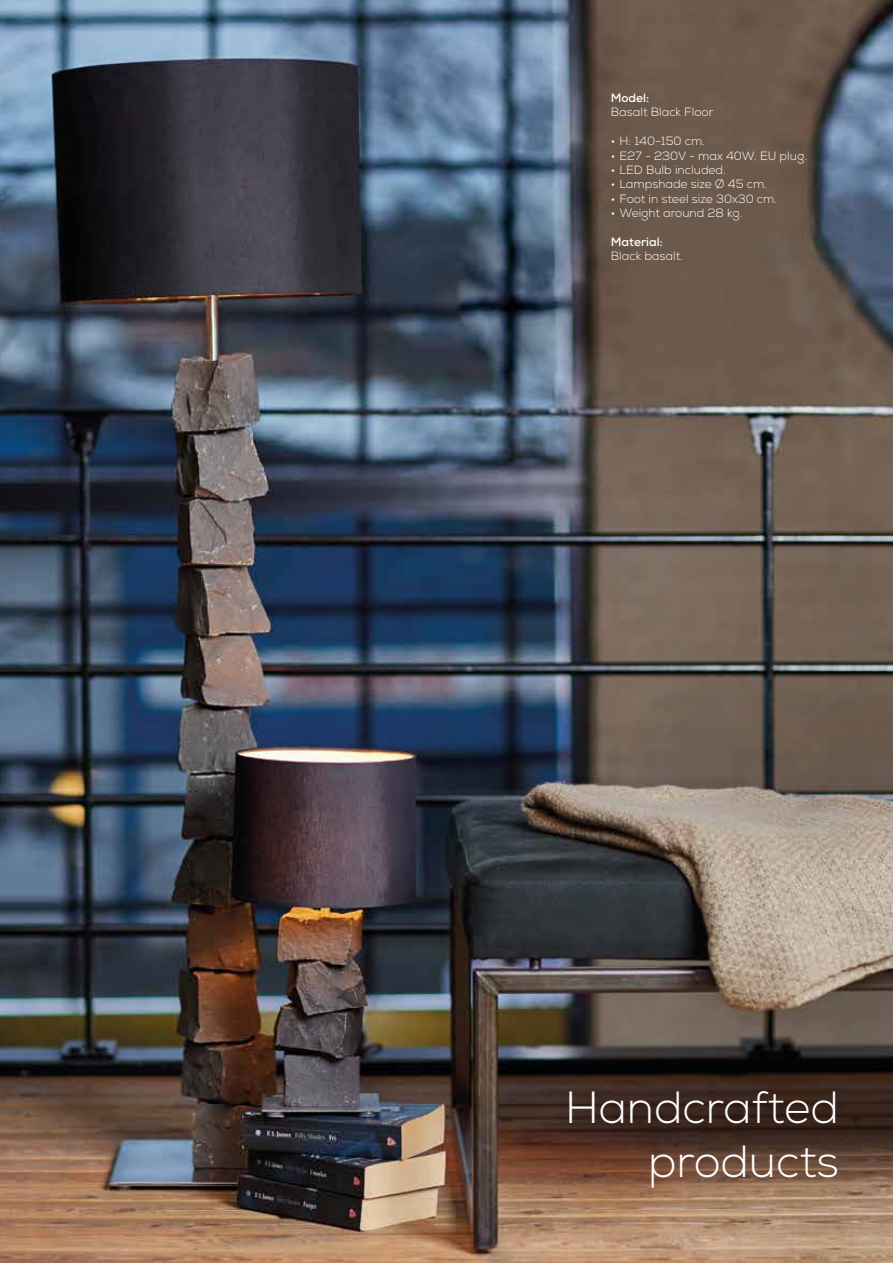
<style>
.page{position:relative;width:893px;height:1263px;background:#fff}
.page>*{position:absolute;margin:0;border:0;box-sizing:border-box;transform-origin:0 0}
.t1{font:300 45px/54px "Nexa";color:#fff;text-align:right}
.t2{font:300 12px "Nexa";color:#fff}
.t3{font:700 12px "Nexa";color:#fff}
</style>
<div class="page">
<img style="left:0;top:0;width:893px;height:1263px">
<p class="t3" style="left:611px;top:90px;width:40px">Model:</p>
<p class="t2" style="left:611px;top:105px;width:104px">Basalt Black Floor</p>
<p class="t2" style="left:611px;top:134px;width:96px">• H: 140-150 cm.</p>
<p class="t2" style="left:611px;top:148px;width:198px">• E27 - 230V - max 40W. EU plug.</p>
<p class="t2" style="left:611px;top:163px;width:116px">• LED Bulb included.</p>
<p class="t2" style="left:611px;top:177px;width:158px">• Lampshade size Ø 45 cm.</p>
<p class="t2" style="left:611px;top:192px;width:168px">• Foot in steel size 30x30 cm.</p>
<p class="t2" style="left:611px;top:206px;width:133px">• Weight around 28 kg.</p>
<p class="t3" style="left:611px;top:234px;width:54px">Material:</p>
<p class="t2" style="left:611px;top:249px;width:74px">Black basalt.</p>
<h1 class="t1" style="left:565px;top:1082px;width:275px">Handcrafted products</h1>
</div>
